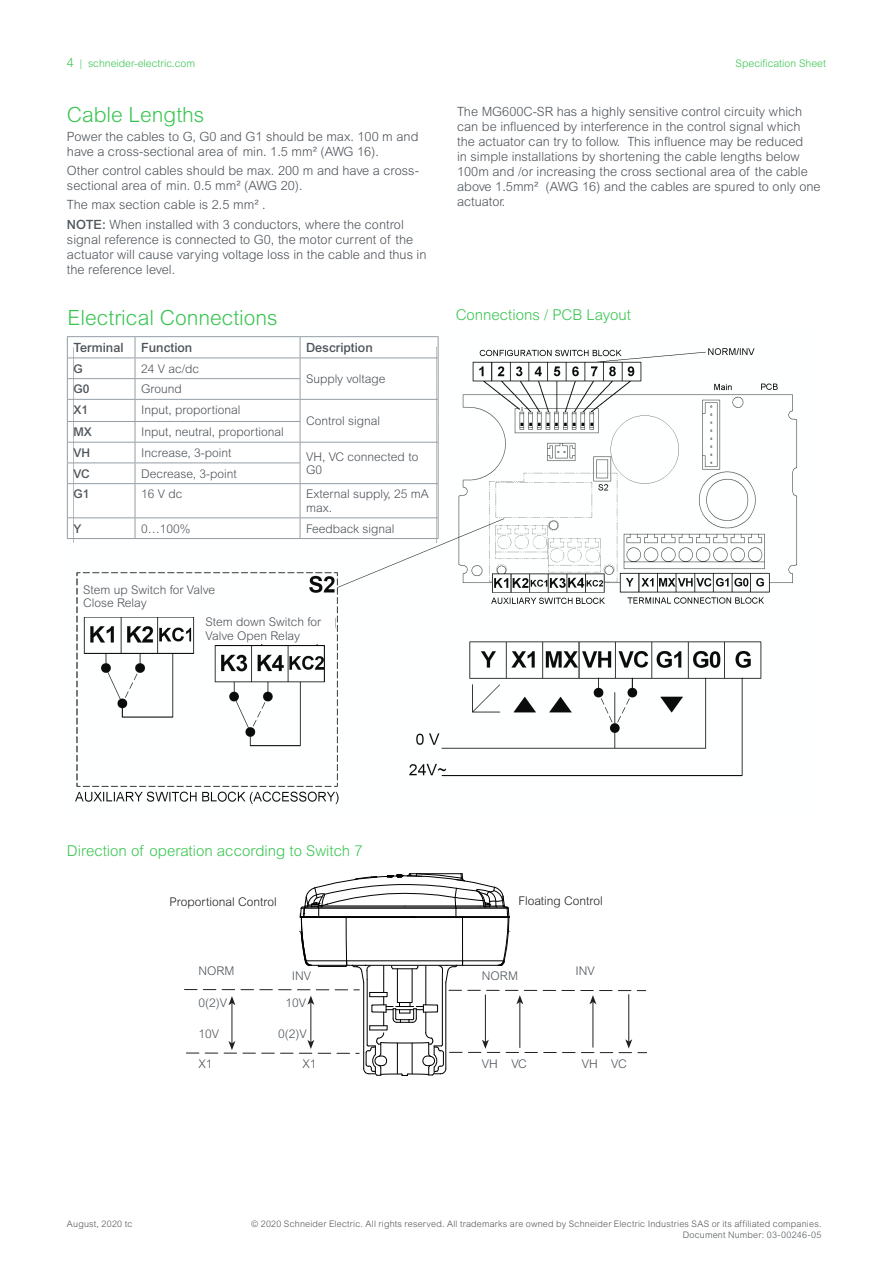
<style>
.page{position:relative;width:893px;height:1263px;background:#fff}
.page>*{position:absolute;margin:0;border:0;box-sizing:border-box;transform-origin:0 0}
.Subhead_Style_02{font:300 21px "Arial MT Std";color:#3ac552}
.Subhead_Style_03{font:300 15px "Arial MT Std";color:#3ac552}
.Body_Copy_Style{font:300 12.75px/15px "Arial MT Std";color:#4d545a}
.Table_Title_Bold{font:500 12.75px "Arial MT Std";color:#4d545a}
.Table_Body_Copy{font:300 12px/13.5px "Arial MT Std";color:#4d545a}
.Body_Copy_Style-2{font:300 12px/13.5px "Arial MT Std";color:#4d545a}
.body_copy_style{font:300 12px "Arial MT Std";color:#4d545a}
.body_copy_style-2{font:300 12px "Arial MT Std";color:#231f20}
.Table_Body_Copy-2{font:500 12px "Arial MT Std";color:#4d545a}
.t1{font:300 10.5px "Arial MT Std";color:#3ac552}
.t2{font:300 9px/10.5px "Arial MT Std";letter-spacing:.02em;color:#52575a;text-align:right}
.s1{font-size:12.75px}
.s2{font-weight:500}
</style>
<div class="page">
<img style="left:68px;top:336px;width:730px;height:469px">
<div style="left:74px;top:343px;width:362px;height:200px;background:#fff"></div>
<hr style="left:67px;top:336px;width:68px;height:1px;background:#959ea4">
<hr style="left:135px;top:336px;width:165px;height:1px;background:#959ea4">
<hr style="left:300px;top:336px;width:138px;height:1px;background:#959ea4">
<hr style="left:67px;top:358px;width:68px;height:1px;background:#959ea4">
<hr style="left:135px;top:358px;width:165px;height:1px;background:#959ea4">
<hr style="left:300px;top:358px;width:138px;height:1px;background:#959ea4">
<hr style="left:67px;top:378px;width:68px;height:1px;background:#959ea4">
<hr style="left:135px;top:378px;width:165px;height:1px;background:#959ea4">
<hr style="left:67px;top:399px;width:68px;height:1px;background:#959ea4">
<hr style="left:135px;top:399px;width:165px;height:1px;background:#959ea4">
<hr style="left:300px;top:399px;width:138px;height:1px;background:#959ea4">
<hr style="left:67px;top:421px;width:68px;height:1px;background:#959ea4">
<hr style="left:135px;top:421px;width:165px;height:1px;background:#959ea4">
<hr style="left:67px;top:442px;width:68px;height:1px;background:#959ea4">
<hr style="left:135px;top:442px;width:165px;height:1px;background:#959ea4">
<hr style="left:300px;top:442px;width:138px;height:1px;background:#959ea4">
<svg style="left:438px;top:337px;width:1px;height:146px"></svg>
<hr style="left:67px;top:462px;width:68px;height:1px;background:#959ea4">
<svg style="left:67px;top:337px;width:1px;height:146px"></svg>
<hr style="left:135px;top:462px;width:165px;height:1px;background:#959ea4">
<svg style="left:135px;top:337px;width:1px;height:146px"></svg>
<svg style="left:300px;top:337px;width:1px;height:146px"></svg>
<hr style="left:67px;top:483px;width:68px;height:1px;background:#959ea4">
<hr style="left:67px;top:484px;width:1px;height:33px;background:#959ea4">
<hr style="left:135px;top:483px;width:165px;height:1px;background:#959ea4">
<hr style="left:135px;top:484px;width:1px;height:33px;background:#959ea4">
<hr style="left:300px;top:483px;width:138px;height:1px;background:#959ea4">
<hr style="left:300px;top:484px;width:1px;height:33px;background:#959ea4">
<hr style="left:438px;top:484px;width:1px;height:33px;background:#959ea4">
<hr style="left:67px;top:517px;width:68px;height:1px;background:#959ea4">
<svg style="left:67px;top:518px;width:1px;height:20px"></svg>
<hr style="left:135px;top:517px;width:165px;height:1px;background:#959ea4">
<svg style="left:135px;top:518px;width:1px;height:20px"></svg>
<hr style="left:300px;top:517px;width:138px;height:1px;background:#959ea4">
<svg style="left:300px;top:518px;width:1px;height:20px"></svg>
<svg style="left:438px;top:518px;width:1px;height:20px"></svg>
<hr style="left:67px;top:538px;width:68px;height:1px;background:#959ea4">
<hr style="left:135px;top:538px;width:165px;height:1px;background:#959ea4">
<hr style="left:300px;top:538px;width:138px;height:1px;background:#959ea4">
<svg style="left:184px;top:873px;width:463px;height:203px"></svg>
<div style="left:82px;top:585px;width:116px;height:31px;background:#fff"></div>
<div style="left:199px;top:616px;width:136px;height:27px;background:#fff"></div>
<p class="t1" style="left:67px;top:57px;width:130px"><span class="s1">4</span> | schneider-electric.com</p>
<p class="t1" style="left:736px;top:57px;width:92px">Specification Sheet</p>
<p class="Subhead_Style_02" style="left:67px;top:102px;width:139px">Cable Lengths</p>
<p class="Body_Copy_Style" style="left:67px;top:129px;width:353px">Power the cables to G, G0 and G1 should be max. 100 m and have a cross-sectional area of min. 1.5 mm² (AWG 16).</p>
<p class="Body_Copy_Style" style="left:67px;top:163px;width:353px">Other control cables should be max. 200 m and have a cross&shy;sectional area of min. 0.5 mm² (AWG 20).</p>
<p class="Body_Copy_Style" style="left:67px;top:197px;width:200px">The max section cable is 2.5 mm² .</p>
<p class="Body_Copy_Style" style="left:67px;top:217px;width:361px"><span class="s2">NOTE:</span> When installed with 3 conductors, where the control signal reference is connected to G0, the motor current of the actuator will cause varying voltage loss in the cable and thus in the reference level.</p>
<p class="Subhead_Style_02" style="left:68px;top:305px;width:212px">Electrical Connections</p>
<p class="Subhead_Style_03" style="left:456px;top:306px;width:177px">Connections / PCB Layout</p>
<p class="Body_Copy_Style" style="left:457px;top:104px;width:365px">The MG600C-SR has a highly sensitive control circuity which can be influenced by interference in the control signal which the actuator can try to follow. This influence may be reduced<br>in simple installations by shortening the cable lengths below 100m and /or increasing the cross sectional area of the cable above 1.5mm² (AWG 16) and the cables are spured to only one actuator.</p>
<p class="Table_Title_Bold" style="left:73px;top:340px;width:52px">Terminal</p>
<p class="Table_Title_Bold" style="left:141px;top:340px;width:53px">Function</p>
<p class="Table_Title_Bold" style="left:306px;top:340px;width:68px">Description</p>
<p class="Table_Body_Copy-2" style="left:73px;top:361px;width:11px">G</p>
<p class="Table_Body_Copy" style="left:141px;top:362px;width:60px">24 V ac/dc</p>
<p class="Table_Body_Copy" style="left:306px;top:372px;width:81px">Supply voltage</p>
<p class="Table_Body_Copy-2" style="left:73px;top:382px;width:17px">G0</p>
<p class="Table_Body_Copy" style="left:141px;top:382px;width:42px">Ground</p>
<p class="Table_Body_Copy-2" style="left:73px;top:403px;width:16px">X1</p>
<p class="Table_Body_Copy" style="left:141px;top:403px;width:101px">Input, proportional</p>
<p class="Table_Body_Copy" style="left:306px;top:414px;width:76px">Control signal</p>
<p class="Table_Body_Copy-2" style="left:73px;top:425px;width:20px">MX</p>
<p class="Table_Body_Copy" style="left:141px;top:425px;width:144px">Input, neutral, proportional</p>
<p class="Table_Body_Copy-2" style="left:73px;top:446px;width:18px">VH</p>
<p class="Table_Body_Copy" style="left:141px;top:446px;width:92px">Increase, 3-point</p>
<p class="Table_Body_Copy" style="left:306px;top:449px;width:114px">VH, VC connected to</p>
<p class="Table_Body_Copy-2" style="left:73px;top:466px;width:18px">VC</p>
<p class="Table_Body_Copy" style="left:141px;top:467px;width:97px">Decrease, 3-point</p>
<p class="Table_Body_Copy" style="left:306px;top:463px;width:18px">G0</p>
<p class="Table_Body_Copy-2" style="left:73px;top:487px;width:17px">G1</p>
<p class="Table_Body_Copy" style="left:141px;top:487px;width:43px">16 V dc</p>
<p class="Table_Body_Copy" style="left:306px;top:487px;width:124px">External supply, 25 mA max.</p>
<p class="Table_Body_Copy-2" style="left:73px;top:521px;width:10px">Y</p>
<p class="Table_Body_Copy" style="left:141px;top:522px;width:51px">0…100%</p>
<p class="Table_Body_Copy" style="left:306px;top:522px;width:90px">Feedback signal</p>
<p class="Body_Copy_Style-2" style="left:83px;top:583px;width:133px">Stem up Switch for Valve<br>Close Relay</p>
<p class="Body_Copy_Style-2" style="left:206px;top:615px;width:117px">Stem down Switch for<br>Valve Open Relay</p>
<p class="Subhead_Style_03" style="left:67px;top:842px;width:297px">Direction of operation according to Switch 7</p>
<p class="body_copy_style-2" style="left:170px;top:895px;width:109px">Proportional Control</p>
<p class="body_copy_style-2" style="left:519px;top:894px;width:86px">Floating Control</p>
<p class="body_copy_style" style="left:199px;top:964px;width:37px">NORM</p>
<p class="body_copy_style" style="left:199px;top:996px;width:30px">0(2)V</p>
<p class="body_copy_style" style="left:199px;top:1027px;width:22px">10V</p>
<p class="body_copy_style" style="left:199px;top:1057px;width:16px">X1</p>
<p class="body_copy_style" style="left:292px;top:969px;width:21px">INV</p>
<p class="body_copy_style" style="left:285px;top:996px;width:22px">10V</p>
<p class="body_copy_style" style="left:278px;top:1027px;width:30px">0(2)V</p>
<p class="body_copy_style" style="left:302px;top:1057px;width:16px">X1</p>
<p class="body_copy_style" style="left:482px;top:969px;width:37px">NORM</p>
<p class="body_copy_style" style="left:482px;top:1057px;width:46px">VH VC</p>
<p class="body_copy_style" style="left:575px;top:964px;width:21px">INV</p>
<p class="body_copy_style" style="left:582px;top:1057px;width:46px">VH VC</p>
<p class="t2" style="left:67px;top:1218px;width:67px">August, 2020 tc</p>
<p class="t2" style="left:251px;top:1218px;width:572px">© 2020 Schneider Electric. All rights reserved. All trademarks are owned by Schneider Electric Industries SAS or its affiliated companies.<br>Document Number: 03-00246-05</p>
</div>
